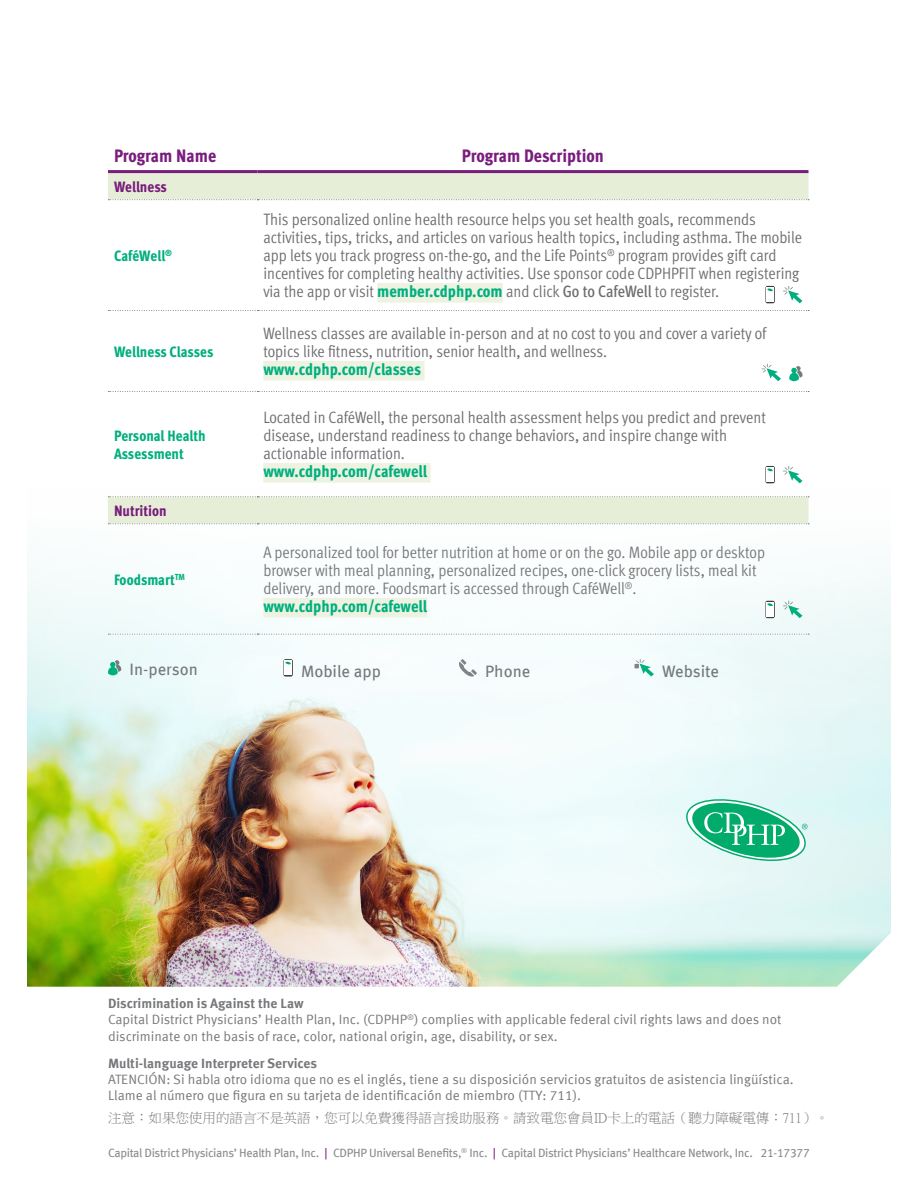
<style>
.page{position:relative;width:918px;height:1188px;background:#fff}
.page>*{position:absolute;margin:0;border:0;box-sizing:border-box;transform-origin:0 0}
.chart_header{font:800 condensed 18px "Meta OT";color:#781d7d}
.chart_body{font:16.5px/18px "Meta OT Cond Norm";color:#6c6d70}
.chart_body-2{font:16.5px/18px "Meta OT Cond Norm";color:#76787b}
.body{font:16.5px "Meta Offc";color:#76787b}
.chart_left{font:800 condensed 15px/18px "Meta OT";color:#00af7e}
.chart_header-2{font:800 condensed 15px "Meta OT";color:#781d7d}
.t1{font:13.5px/16.2px "Meta Offc Norm";color:#76787b}
.t2{font:700 13.5px "Meta Offc";color:#76787b}
.t3{font:13.5px "P Ming Li U";color:#76787b}
.t4{font:12px "Meta Offc";letter-spacing:-.025em;color:#8a8c8f}
.s1{font-family:"Meta OT";font-weight:800;font-stretch:condensed;color:#00af7e}
.s2{font-family:"Meta OT";font-weight:500;font-stretch:condensed}
.s3{color:#781d7d}
</style>
<div class="page">
<img style="left:27px;top:496px;width:864px;height:491px">
<svg style="left:108px;top:173px;width:700px;height:350px"></svg>
<svg style="left:108px;top:496px;width:701px;height:1px"></svg>
<svg style="left:108px;top:523px;width:701px;height:1px"></svg>
<svg style="left:108px;top:310px;width:701px;height:1px"></svg>
<svg style="left:108px;top:199px;width:701px;height:1px"></svg>
<svg style="left:108px;top:391px;width:701px;height:1px"></svg>
<svg style="left:108px;top:634px;width:701px;height:1px"></svg>
<hr style="left:108px;top:170px;width:149px;height:3px;background:#781d7d">
<hr style="left:257px;top:170px;width:552px;height:3px;background:#781d7d">
<div style="left:377px;top:283px;width:126px;height:20px;background:#edf2e1"></div>
<svg style="left:765px;top:286px;width:10px;height:17px"></svg>
<div style="left:766px;top:287px;width:8px;height:15px;background:#fff"></div>
<svg style="left:767px;top:288px;width:6px;height:3px"></svg>
<svg style="left:783px;top:286px;width:19px;height:17px"></svg>
<div style="left:263px;top:361px;width:161px;height:19px;background:#edf2e1"></div>
<svg style="left:762px;top:364px;width:19px;height:17px"></svg>
<svg style="left:789px;top:366px;width:14px;height:15px"></svg>
<div style="left:263px;top:463px;width:168px;height:20px;background:#edf2e1"></div>
<svg style="left:765px;top:466px;width:10px;height:17px"></svg>
<div style="left:766px;top:467px;width:8px;height:15px;background:#fff"></div>
<svg style="left:767px;top:468px;width:6px;height:3px"></svg>
<svg style="left:783px;top:466px;width:19px;height:17px"></svg>
<div style="left:263px;top:598px;width:164px;height:19px;background:#edf2e1"></div>
<svg style="left:765px;top:601px;width:10px;height:17px"></svg>
<div style="left:766px;top:602px;width:8px;height:15px;background:#fff"></div>
<svg style="left:767px;top:603px;width:6px;height:3px"></svg>
<svg style="left:783px;top:601px;width:19px;height:17px"></svg>
<svg style="left:686px;top:799px;width:122px;height:62px;background:#6fd0ae"></svg>
<svg style="left:108px;top:660px;width:13px;height:15px"></svg>
<svg style="left:283px;top:659px;width:10px;height:18px"></svg>
<div style="left:284px;top:661px;width:8px;height:14px;background:#fff"></div>
<svg style="left:285px;top:662px;width:6px;height:3px"></svg>
<svg style="left:459px;top:659px;width:18px;height:18px"></svg>
<svg style="left:634px;top:659px;width:20px;height:18px"></svg>
<p class="chart_header" style="left:114px;top:145px;width:104px">Program Name</p>
<p class="chart_header" style="left:462px;top:145px;width:144px">Program Description</p>
<p class="chart_header-2" style="left:114px;top:177px;width:54px">Wellness</p>
<p class="chart_left" style="left:114px;top:247px;width:60px">CaféWell<sup>®</sup></p>
<p class="chart_left" style="left:114px;top:343px;width:101px">Wellness Classes</p>
<p class="chart_left" style="left:114px;top:427px;width:93px">Personal Health<br>Assessment</p>
<p class="chart_header-2" style="left:114px;top:501px;width:54px">Nutrition</p>
<p class="chart_left" style="left:114px;top:571px;width:73px">Foodsmart<sup>TM</sup></p>
<p class="chart_body" style="left:263px;top:210px;width:540px">This personalized online health resource helps you set health goals, recommends activities, tips, tricks, and articles on various health topics, including asthma. The mobile app lets you track progress on-the-go, and the Life Points<sup>®</sup> program provides gift card incentives for completing healthy activities. Use sponsor code CDPHPFIT when registering via the app or visit <span class="s1">member.cdphp.com</span> and click <span class="s2">Go to CafeWell</span> to register.</p>
<p class="chart_body" style="left:263px;top:324px;width:505px">Wellness classes are available in-person and at no cost to you and cover a variety of topics like fitness, nutrition, senior health, and wellness. <span class="s1">www.cdphp.com/classes</span></p>
<p class="chart_body" style="left:263px;top:408px;width:504px">Located in CaféWell, the personal health assessment helps you predict and prevent disease, understand readiness to change behaviors, and inspire change with actionable information.<br><span class="s1">www.cdphp.com/cafewell</span></p>
<p class="chart_body-2" style="left:263px;top:543px;width:503px">A personalized tool for better nutrition at home or on the go. Mobile app or desktop browser with meal planning, personalized recipes, one-click grocery lists, meal kit delivery, and more. Foodsmart is accessed through CaféWell<sup>®</sup>. <span class="s1">www.cdphp.com/cafewell</span></p>
<p class="body" style="left:130px;top:660px;width:70px">In-person</p>
<p class="body" style="left:301px;top:661px;width:82px">Mobile app</p>
<p class="body" style="left:485px;top:661px;width:47px">Phone</p>
<p class="body" style="left:662px;top:661px;width:58px">Website</p>
<p class="t2" style="left:108px;top:996px;width:197px">Discrimination is Against the Law</p>
<p class="t1" style="left:108px;top:1012px;width:675px">Capital District Physicians’ Health Plan, Inc. (CDPHP<sup>®</sup>) complies with applicable federal civil rights laws and does not discriminate on the basis of race, color, national origin, age, disability, or sex.</p>
<p class="t2" style="left:108px;top:1055px;width:211px">Multi-language Interpreter Services</p>
<p class="t1" style="left:108px;top:1071px;width:687px">ATENCIÓN: Si habla otro idioma que no es el inglés, tiene a su disposición servicios gratuitos de asistencia lingüística.<br>Llame al número que figura en su tarjeta de identificación de miembro (TTY: 711).</p>
<p class="t3" style="left:108px;top:1111px;width:722px">注意：如果您使用的語言不是英語，您可以免費獲得語言援助服務。請致電您會員ID卡上的電話（聽力障礙電傳：711）。</p>
<p class="t4" style="left:108px;top:1146px;width:704px">Capital District Physicians’ Health Plan, Inc. <span class="s3">|</span> CDPHP Universal Benefits,<sup>®</sup> Inc. <span class="s3">|</span> Capital District Physicians’ Healthcare Network, Inc. 21-17377</p>
</div>
